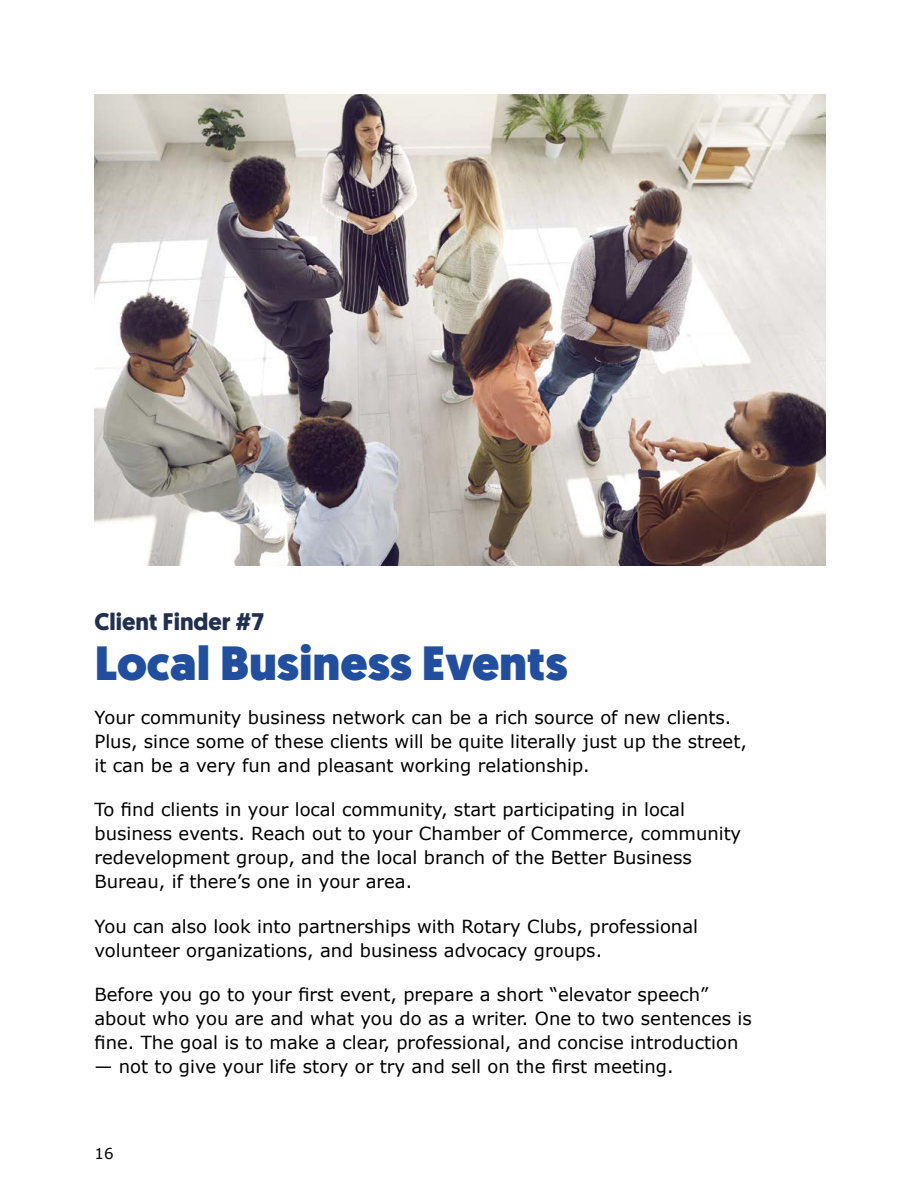
<style>
.page{position:relative;width:918px;height:1188px;background:#fff}
.page>*{position:absolute;margin:0;border:0;box-sizing:border-box;transform-origin:0 0}
.H2_page_title{font:900 48px "Geomanist";color:#214e9e}
.H2_small{font:700 24px "Geomanist";color:#212f50}
.t1{font:18px/24px "Verdana";color:#000}
.t2{font:15px "Verdana";color:#000}
</style>
<div class="page">
<img style="left:94px;top:94px;width:731px;height:471px">
<h2 class="H2_small" style="left:94px;top:606px;width:171px">Client Finder #7</h2>
<h2 class="H2_page_title" style="left:94px;top:630px;width:474px">Local Business Events</h2>
<p class="t1" style="left:94px;top:706px;width:654px">Your community business network can be a rich source of new clients.<br>Plus, since some of these clients will be quite literally just up the street, it can be a very fun and pleasant working relationship.</p>
<p class="t1" style="left:94px;top:798px;width:648px">To find clients in your local community, start participating in local business events. Reach out to your Chamber of Commerce, community redevelopment group, and the local branch of the Better Business Bureau, if there’s one in your area.</p>
<p class="t1" style="left:94px;top:914px;width:605px">You can also look into partnerships with Rotary Clubs, professional volunteer organizations, and business advocacy groups.</p>
<p class="t1" style="left:94px;top:983px;width:659px">Before you go to your first event, prepare a short “elevator speech” about who you are and what you do as a writer. One to two sentences is fine. The goal is to make a clear, professional, and concise introduction</p>
<p class="t1" style="left:94px;top:1055px;width:581px">— not to give your life story or try and sell on the first meeting.</p>
<p class="t2" style="left:94px;top:1144px;width:21px">16</p>
</div>
